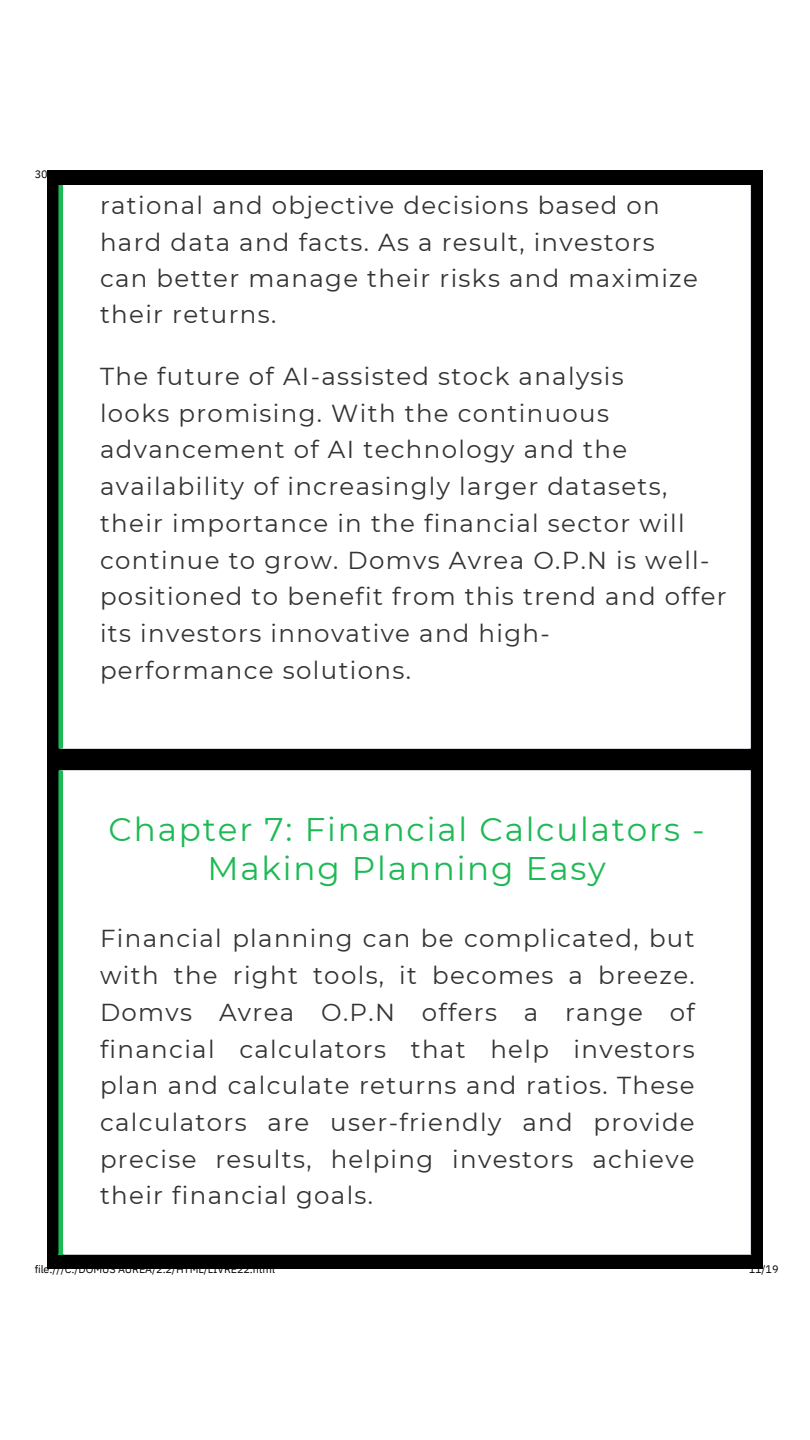
<style>
.page{position:relative;width:810px;height:1440px;background:#fff}
.page>*{position:absolute;margin:0;border:0;box-sizing:border-box;transform-origin:0 0}
.t1{font:32.7px/38.8px "Montserrat";letter-spacing:.055em;color:#1db954;text-align:center}
.t2{font:24.5px/36.7px "Montserrat";letter-spacing:.055em;color:#333}
.t3{font:10.9px "IBM Plex Sans";letter-spacing:-.01em;color:#000}
</style>
<div class="page">
<div style="left:47px;top:170px;width:715px;height:594px;background:#000"></div>
<div style="left:70px;top:185px;width:673px;height:555px;background:#fff"></div>
<div style="left:58px;top:740px;width:693px;height:9px;background:#fff"></div>
<div style="left:743px;top:185px;width:8px;height:564px;background:#fff"></div>
<svg style="left:58px;top:185px;width:12px;height:564px;background:#9edab3"></svg>
<div style="left:47px;top:763px;width:715px;height:506px;background:#000"></div>
<div style="left:70px;top:779px;width:673px;height:475px;background:#fff"></div>
<div style="left:58px;top:770px;width:693px;height:9px;background:#fff"></div>
<div style="left:743px;top:770px;width:8px;height:484px;background:#fff"></div>
<svg style="left:58px;top:770px;width:12px;height:484px;background:#9edab3"></svg>
<h2 class="t2" style="left:100px;top:187px;width:599px;line-height:36.4px">rational and objective decisions based on hard data and facts. As a result, investors can better manage their risks and maximize their returns.</h2>
<p class="t2" style="left:100px;top:358px;width:628px">The future of AI-assisted stock analysis<br>looks promising. With the continuous advancement of AI technology and the availability of increasingly larger datasets, their importance in the financial sector will continue to grow. Domvs Avrea O.P.N is well&shy;positioned to benefit from this trend and offer its investors innovative and high&shy;performance solutions.</p>
<p class="t1" style="left:109px;top:810px;width:598px">Chapter 7: Financial Calculators -<br>Making Planning Easy</p>
<p class="t2" style="left:100px;top:920px;width:596px;text-align:justify">Financial planning can be complicated, but with the right tools, it becomes a breeze.<br>Domvs Avrea O.P.N offers a range of financial calculators that help investors plan and calculate returns and ratios. These calculators are user-friendly and provide precise results, helping investors achieve their financial goals.</p>
<h1 class="t3" style="left:35px;top:1262px;width:242px">file:///C:/DOMUS AUREA/2.2/HTML/LIVRE22.html</h1>
<h2 class="t3" style="left:749px;top:1262px;width:31px">11/19</h2>
</div>
